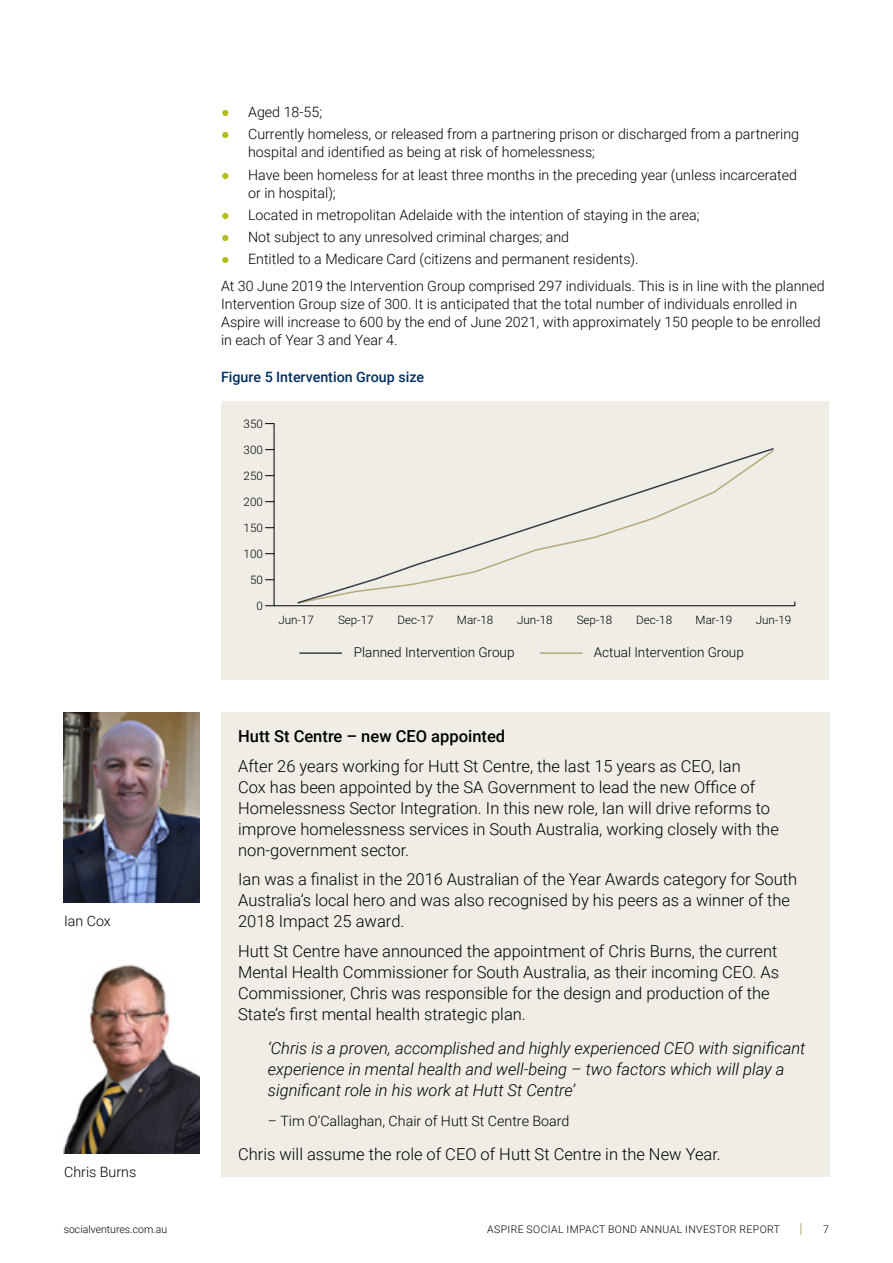
<style>
.page{position:relative;width:893px;height:1263px;background:#fff}
.page>*{position:absolute;margin:0;border:0;box-sizing:border-box;transform-origin:0 0}
.t1{font:300 16.5px/21px "Roboto";color:#000}
.t2{font:italic 300 16.5px/21px "Roboto";color:#000}
.t3{font:500 16.5px "Roboto";color:#000}
.t4{font:300 14.25px/18px "Roboto";color:#000}
.t5{font:500 14.25px "Roboto";color:#002d62}
.t6{font:300 13.5px "Roboto";color:#000}
.t7{font:300 11.7px "Roboto";color:#000}
.t8{font:300 10.5px "Roboto";letter-spacing:.035em;color:#000}
.t9{font:300 10.5px "Roboto";color:#000}
.t10{font:300 9.45px "Roboto";color:#000}
.s1{font-family:"Arial";font-weight:400;color:#b2bb1e}
</style>
<div class="page">
<svg style="left:800px;top:1223px;width:1px;height:12px"></svg>
<div style="left:221px;top:713px;width:608px;height:464px;background:#efede6"></div>
<img style="left:64px;top:964px;width:136px;height:190px">
<img style="left:64px;top:713px;width:136px;height:190px">
<div style="left:221px;top:401px;width:607px;height:278px;background:#efede6"></div>
<hr style="left:274px;top:605px;width:521px;height:1px;background:#000">
<hr style="left:274px;top:424px;width:1px;height:182px;background:#000">
<svg style="left:297px;top:448px;width:477px;height:156px"></svg>
<hr style="left:540px;top:652px;width:43px;height:2px;background:#b6aa79">
<hr style="left:299px;top:652px;width:43px;height:2px;background:#363e4a">
<p class="t4" style="left:221px;top:103px;width:103px"><span class="s1">●</span> Aged 18-55;</p>
<p class="t4" style="left:248px;top:125px;width:553px;text-indent:-27px"><span class="s1">●</span> Currently homeless, or released from a partnering prison or discharged from a partnering hospital and identified as being at risk of homelessness;</p>
<p class="t4" style="left:248px;top:165px;width:550px;text-indent:-27px"><span class="s1">●</span> Have been homeless for at least three months in the preceding year (unless incarcerated or in hospital);</p>
<p class="t4" style="left:221px;top:205px;width:480px"><span class="s1">●</span> Located in metropolitan Adelaide with the intention of staying in the area;</p>
<p class="t4" style="left:221px;top:228px;width:350px"><span class="s1">●</span> Not subject to any unresolved criminal charges; and</p>
<p class="t4" style="left:221px;top:246px;width:605px;line-height:26.5px"><span class="s1">●</span> Entitled to a Medicare Card (citizens and permanent residents).<br>At 30 June 2019 the Intervention Group comprised 297 individuals. This is in line with the planned</p>
<p class="t4" style="left:221px;top:294px;width:601px">Intervention Group size of 300. It is anticipated that the total number of individuals enrolled in<br>Aspire will increase to 600 by the end of June 2021, with approximately 150 people to be enrolled in each of Year 3 and Year 4.</p>
<p class="t5" style="left:221px;top:367px;width:204px">Figure 5 Intervention Group size</p>
<p class="t4" style="left:64px;top:911px;width:48px">Ian Cox</p>
<p class="t4" style="left:64px;top:1162px;width:74px">Chris Burns</p>
<p class="t7" style="left:244px;top:415px;width:21px">350</p>
<p class="t7" style="left:244px;top:441px;width:21px">300</p>
<p class="t7" style="left:244px;top:467px;width:21px">250</p>
<p class="t7" style="left:244px;top:493px;width:21px">200</p>
<p class="t7" style="left:244px;top:519px;width:21px">150</p>
<p class="t7" style="left:244px;top:545px;width:21px">100</p>
<p class="t7" style="left:250px;top:571px;width:14px">50</p>
<p class="t7" style="left:256px;top:597px;width:8px">0</p>
<p class="t7" style="left:278px;top:611px;width:37px">Jun-17</p>
<p class="t7" style="left:338px;top:611px;width:37px">Sep-17</p>
<p class="t7" style="left:398px;top:611px;width:37px">Dec-17</p>
<p class="t7" style="left:457px;top:611px;width:38px">Mar-18</p>
<p class="t7" style="left:517px;top:611px;width:37px">Jun-18</p>
<p class="t7" style="left:577px;top:611px;width:37px">Sep-18</p>
<p class="t7" style="left:636px;top:611px;width:37px">Dec-18</p>
<p class="t7" style="left:696px;top:611px;width:38px">Mar-19</p>
<p class="t10" style="left:402px;top:643px;width:114px">Planned Intervention Group</p>
<p class="t10" style="left:585px;top:643px;width:107px">Actual Intervention Group</p>
<p class="t6" style="left:354px;top:643px;width:162px">Planned Intervention Group</p>
<p class="t6" style="left:594px;top:643px;width:152px">Actual Intervention Group</p>
<p class="t7" style="left:756px;top:611px;width:37px">Jun-19</p>
<p class="t3" style="left:238px;top:725px;width:269px">Hutt St Centre – new CEO appointed</p>
<p class="t1" style="left:238px;top:755px;width:542px">After 26 years working for Hutt St Centre, the last 15 years as CEO, Ian<br>Cox has been appointed by the SA Government to lead the new Office of Homelessness Sector Integration. In this new role, Ian will drive reforms to improve homelessness services in South Australia, working closely with the non-government sector.</p>
<p class="t1" style="left:238px;top:868px;width:561px">Ian was a finalist in the 2016 Australian of the Year Awards category for South<br>Australia’s local hero and was also recognised by his peers as a winner of the<br>2018 Impact 25 award.</p>
<p class="t1" style="left:238px;top:940px;width:543px">Hutt St Centre have announced the appointment of Chris Burns, the current Mental Health Commissioner for South Australia, as their incoming CEO. As Commissioner, Chris was responsible for the design and production of the State’s first mental health strategic plan.</p>
<p class="t2" style="left:268px;top:1036px;width:539px">‘Chris is a proven, accomplished and highly experienced CEO with significant experience in mental health and well-being – two factors which will play a significant role in his work at Hutt St Centre’</p>
<p class="t4" style="left:268px;top:1112px;width:303px">– Tim O’Callaghan, Chair of Hutt St Centre Board</p>
<p class="t1" style="left:238px;top:1143px;width:484px">Chris will assume the role of CEO of Hutt St Centre in the New Year.</p>
<p class="t9" style="left:64px;top:1222px;width:105px">socialventures.com.au</p>
<p class="t8" style="left:487px;top:1222px;width:294px">ASPIRE SOCIAL IMPACT BOND ANNUAL INVESTOR REPORT</p>
<p class="t8" style="left:823px;top:1222px;width:7px">7</p>
</div>
